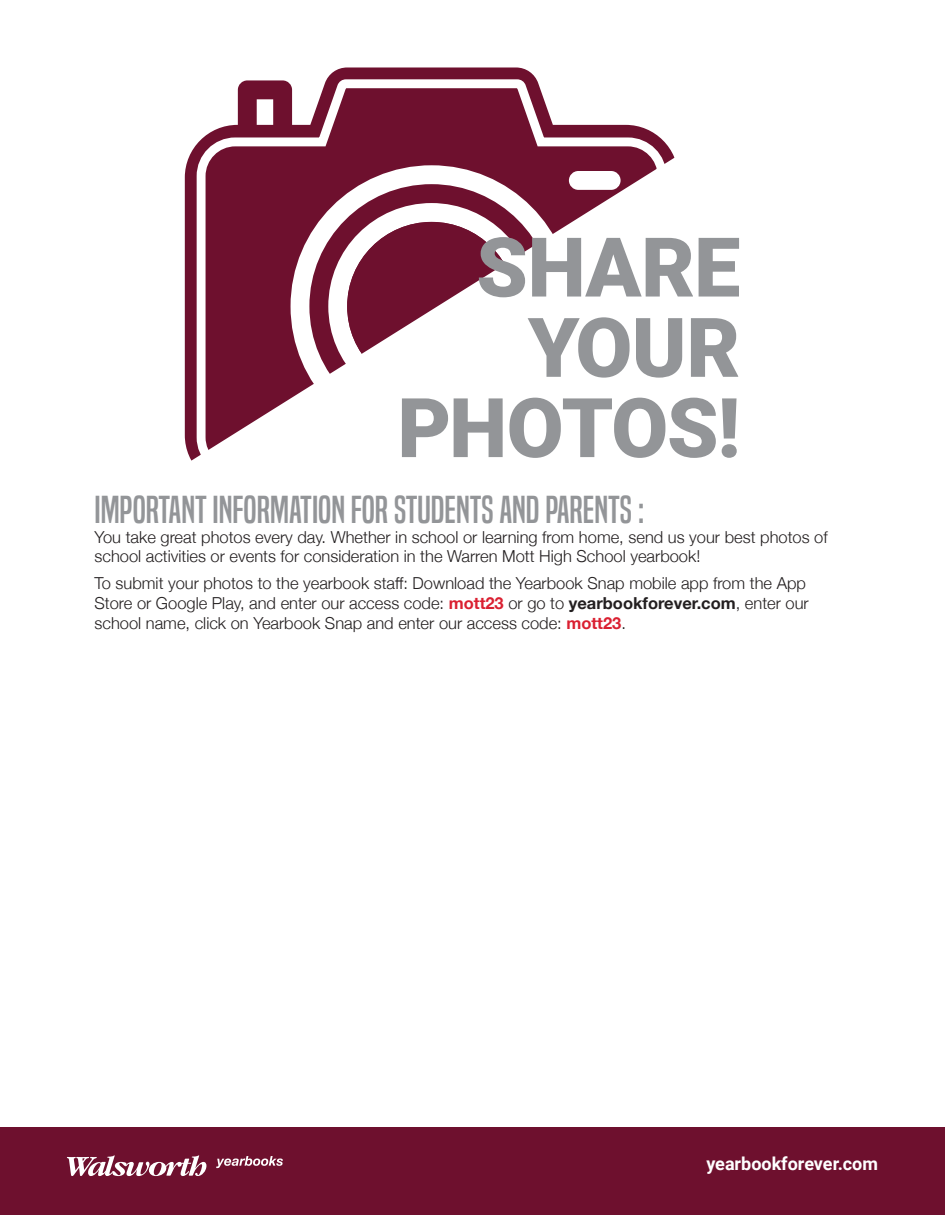
<style>
.page{position:relative;width:945px;height:1215px;background:#fff}
.page>*{position:absolute;margin:0;border:0;box-sizing:border-box;transform-origin:0 0}
.Back_of_form_text{font:900 82.5px "Roboto";letter-spacing:-.01em;color:#939598}
.Top_Header{font:36px "Built Rg";color:#939598;scale:1.09 1}
.t1{font:700 18px "Roboto";color:#fff}
.Back_of_form_text-2{font:300 16.5px/19.8px "Helvetica Neue";color:#231f20}
.s1{font-weight:700;color:#da2031}
.s2{font-weight:700}
</style>
<div class="page">
<div style="left:0;top:1127px;width:945px;height:88px;background:#6e102e"></div>
<svg style="left:67px;top:1155px;width:139px;height:21px"></svg>
<svg style="left:216px;top:1156px;width:67px;height:12px"></svg>
<svg style="left:189px;top:67px;width:485px;height:90px"></svg>
<svg style="left:192px;top:74px;width:479px;height:83px"></svg>
<svg style="left:184px;top:157px;width:491px;height:304px"></svg>
<p class="Back_of_form_text" style="left:476px;top:209px;width:266px">SHARE</p>
<p class="Back_of_form_text" style="left:528px;top:290px;width:214px">YOUR</p>
<p class="Back_of_form_text" style="left:397px;top:370px;width:344px">PHOTOS!</p>
<p class="Top_Header" style="left:94px;top:488px;width:506px">IMPORTANT INFORMATION FOR STUDENTS AND PARENTS :</p>
<p class="Back_of_form_text-2" style="left:94px;top:526px;width:735px">You take great photos every day. Whether in school or learning from home, send us your best photos of school activities or events for consideration in the Warren Mott High School yearbook!</p>
<p class="Back_of_form_text-2" style="left:94px;top:572px;width:716px">To submit your photos to the yearbook staff: Download the Yearbook Snap mobile app from the App<br>Store or Google Play, and enter our access code: <span class="s1">mott23</span> or go to <span class="s2">yearbookforever.com</span>, enter our school name, click on Yearbook Snap and enter our access code: <span class="s1">mott23</span>.</p>
<p class="t1" style="left:706px;top:1151px;width:173px">yearbookforever.com</p>
</div>
